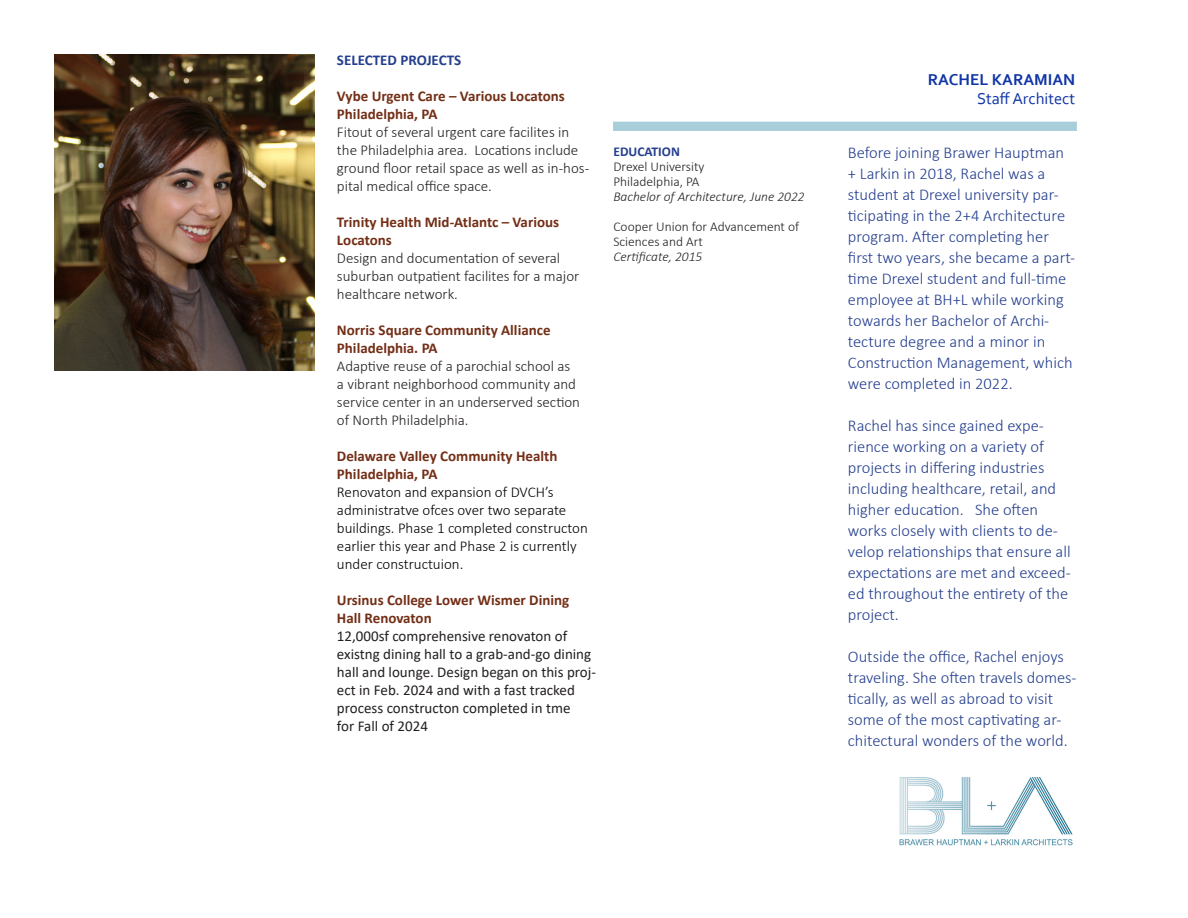
<style>
.page{position:relative;width:1188px;height:918px;background:#fff}
.page>*{position:absolute;margin:0;border:0;box-sizing:border-box;transform-origin:0 0}
.t1{font:300 16.5px/21px "Calibri";color:#253f8e}
.t2{font:700 16.5px "Corbel";color:#1035a6}
.t3{font:16.5px "Corbel";color:#1035a6}
.t4{font:300 15px/18px "Calibri";color:#231f20}
.t5{font:700 15px "Calibri";color:#732e16}
.t6{font:15px/18px "Calibri";color:#231f20}
.t7{font:300 15px "Calibri";color:#000}
.t8{font:700 15px "Calibri";color:#253f8e}
.t9{font:300 13.5px "Calibri";color:#231f20}
.t10{font:italic 300 13.5px "Calibri";color:#231f20}
.t11{font:700 13.5px "Calibri";color:#253f8e}
</style>
<div class="page">
<div style="left:613px;top:122px;width:464px;height:9px;background:#a7ced9"></div>
<img style="left:899px;top:778px;width:173px;height:67px">
<img style="left:54px;top:54px;width:261px;height:316px">
<p class="t8" style="left:337px;top:50px;width:126px">SELECTED PROJECTS</p>
<p class="t5" style="left:337px;top:86px;width:229px">Vybe Urgent Care – Various Locatons</p>
<p class="t5" style="left:337px;top:104px;width:102px">Philadelphia, PA</p>
<p class="t4" style="left:337px;top:123px;width:234px">Fitout of several urgent care facilites in</p>
<p class="t4" style="left:337px;top:141px;width:243px">the Philadelphia area. Locations include</p>
<p class="t4" style="left:337px;top:159px;width:254px">ground floor retail space as well as in-hos&shy;pital medical office space.</p>
<p class="t5" style="left:337px;top:212px;width:224px">Trinity Health Mid-Atlantc – Various</p>
<p class="t5" style="left:337px;top:230px;width:57px">Locatons</p>
<p class="t4" style="left:337px;top:249px;width:225px">Design and documentation of several</p>
<p class="t4" style="left:337px;top:267px;width:244px">suburban outpatient facilites for a major</p>
<p class="t4" style="left:337px;top:285px;width:123px">healthcare network.</p>
<p class="t5" style="left:337px;top:320px;width:215px">Norris Square Community Alliance</p>
<p class="t5" style="left:337px;top:338px;width:102px">Philadelphia. PA</p>
<p class="t4" style="left:337px;top:357px;width:235px">Adaptive reuse of a parochial school as</p>
<p class="t4" style="left:337px;top:375px;width:241px">a vibrant neighborhood community and</p>
<p class="t4" style="left:337px;top:393px;width:245px">service center in an underserved section</p>
<p class="t4" style="left:337px;top:411px;width:133px">of North Philadelphia.</p>
<p class="t5" style="left:337px;top:446px;width:222px">Delaware Valley Community Health</p>
<p class="t5" style="left:337px;top:464px;width:102px">Philadelphia, PA</p>
<p class="t7" style="left:337px;top:483px;width:218px">Renovaton and expansion of DVCH’s</p>
<p class="t7" style="left:337px;top:501px;width:231px">administratve ofces over two separate</p>
<p class="t7" style="left:337px;top:519px;width:252px">buildings. Phase 1 completed constructon</p>
<p class="t7" style="left:337px;top:537px;width:241px">earlier this year and Phase 2 is currently</p>
<p class="t7" style="left:337px;top:555px;width:128px">under constructuion.</p>
<p class="t5" style="left:337px;top:590px;width:234px">Ursinus College Lower Wismer Dining</p>
<p class="t5" style="left:337px;top:608px;width:96px">Hall Renovaton</p>
<p class="t6" style="left:337px;top:627px;width:232px">12,000sf comprehensive renovaton of</p>
<p class="t6" style="left:337px;top:645px;width:256px">existng dining hall to a grab-and-go dining</p>
<p class="t6" style="left:337px;top:663px;width:261px">hall and lounge. Design began on this proj&shy;ect in Feb. 2024 and with a fast tracked</p>
<p class="t6" style="left:337px;top:699px;width:235px">process constructon completed in tme</p>
<p class="t6" style="left:337px;top:717px;width:93px">for Fall of 2024</p>
<p class="t11" style="left:613px;top:142px;width:68px">EDUCATION</p>
<p class="t9" style="left:613px;top:158px;width:93px">Drexel University</p>
<p class="t9" style="left:613px;top:173px;width:87px">Philadelphia, PA</p>
<p class="t10" style="left:613px;top:188px;width:193px">Bachelor of Architecture, June 2022</p>
<p class="t9" style="left:613px;top:218px;width:187px">Cooper Union for Advancement of</p>
<p class="t9" style="left:613px;top:233px;width:91px">Sciences and Art</p>
<p class="t10" style="left:613px;top:248px;width:91px">Certificate, 2015</p>
<p class="t2" style="left:928px;top:69px;width:149px">RACHEL KARAMIAN</p>
<p class="t3" style="left:977px;top:89px;width:100px">Staff Architect</p>
<p class="t1" style="left:848px;top:142px;width:229px">Before joining Brawer Hauptman + Larkin in 2018, Rachel was a student at Drexel university par&shy;ticipating in the 2+4 Architecture program. After completing her first two years, she became a part&shy;time Drexel student and full-time employee at BH+L while working towards her Bachelor of Archi&shy;tecture degree and a minor in<br>Construction Management, which were completed in 2022.</p>
<p class="t1" style="left:848px;top:415px;width:224px">Rachel has since gained expe&shy;rience working on a variety of projects in differing industries including healthcare, retail, and higher education. She often works closely with clients to de&shy;velop relationships that ensure all expectations are met and exceed&shy;ed throughout the entirety of the project.</p>
<p class="t1" style="left:848px;top:646px;width:230px">Outside the office, Rachel enjoys traveling. She often travels domes&shy;tically, as well as abroad to visit some of the most captivating ar&shy;chitectural wonders of the world.</p>
</div>
